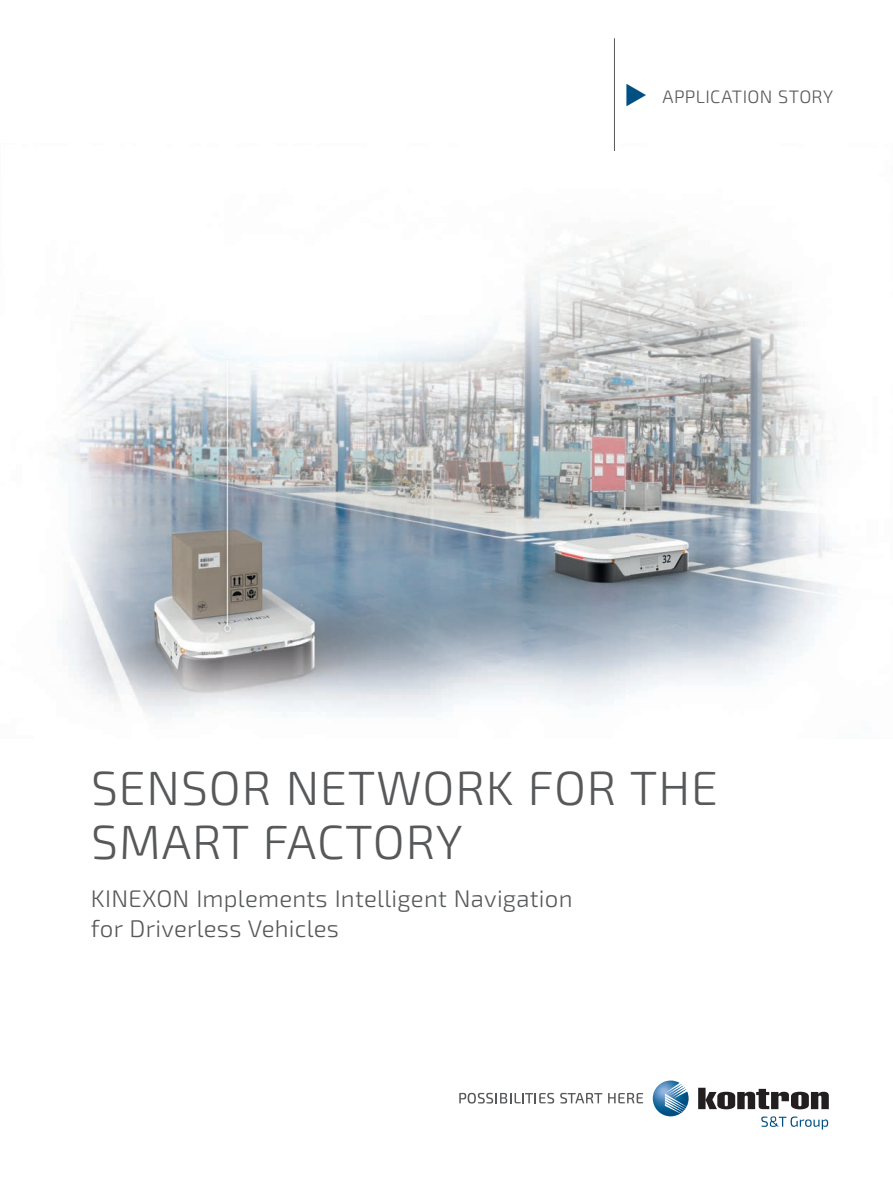
<style>
.page{position:relative;width:893px;height:1191px;background:#fff}
.page>*{position:absolute;margin:0;border:0;box-sizing:border-box;transform-origin:0 0}
.t1{font:300 48px/54px "Sn T";letter-spacing:.02em;color:#57585a}
.t2{font:300 24px/30px "Sn T";letter-spacing:.01em;color:#57585a}
.t3{font:300 18px "Sn T";letter-spacing:.015em;color:#57585a}
</style>
<div class="page">
<img style="left:55px;top:233px;width:782px;height:484px">
<img style="left:653px;top:1080px;width:36px;height:36px">
<svg style="left:698px;top:1087px;width:131px;height:22px"></svg>
<svg style="left:459px;top:1092px;width:95px;height:11px"></svg>
<svg style="left:560px;top:1092px;width:42px;height:11px"></svg>
<svg style="left:608px;top:1092px;width:35px;height:11px"></svg>
<svg style="left:761px;top:1116px;width:67px;height:13px"></svg>
<hr style="left:614px;top:38px;width:1px;height:113px;background:#57585a">
<p class="t3" style="left:662px;top:90px;width:172px">APPLICATION STORY</p>
<h1 class="t1" style="left:91px;top:766px;width:628px">SENSOR NETWORK FOR THE<br>SMART FACTORY</h1>
<p class="t2" style="left:91px;top:886px;width:483px">KINEXON Implements Intelligent Navigation for Driverless Vehicles</p>
</div>
